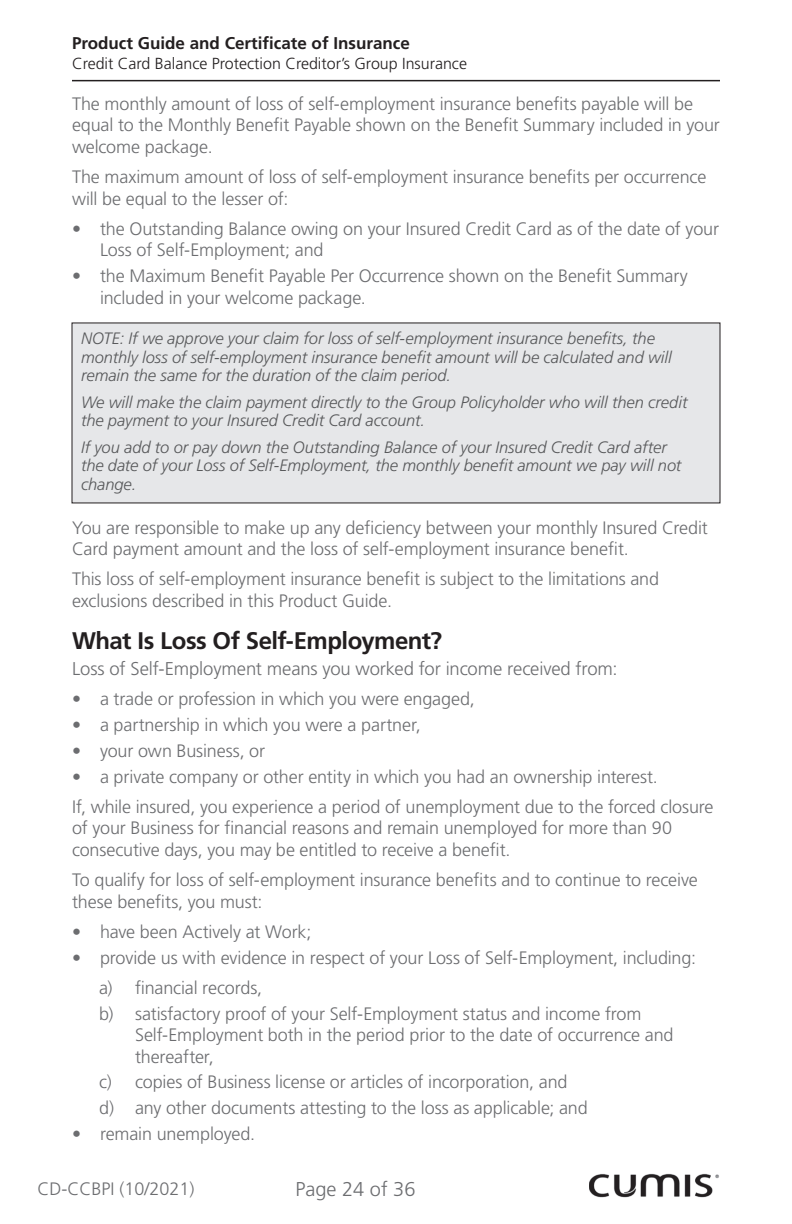
<style>
.page{position:relative;width:792px;height:1224px;background:#fff}
.page>*{position:absolute;margin:0;border:0;box-sizing:border-box;transform-origin:0 0}
.Heading{font:700 24px "Frutiger LT Std";letter-spacing:-.02em;color:#231f20}
.t1{font:300 20px "Frutiger LT Std";color:#6c6d70}
.Body{font:300 18.4px "Frutiger LT Std";letter-spacing:-.01em;color:#6c6d70}
.Body_Copy_Reduced{font:300 18px/21.6px "Frutiger LT Std";letter-spacing:-.005em;color:#6c6d70}
.t2{font:700 17px "Frutiger LT Std";color:#231f20}
.note{font:italic 300 16.4px/18.4px "Frutiger LT Std";letter-spacing:-.005em;color:#57585a}
.t3{font:300 16px "Frutiger LT Std";color:#231f20}
</style>
<div class="page">
<hr style="left:73px;top:80px;width:646px;height:1px;background:#231f20">
<img style="left:589px;top:1173px;width:130px;height:25px">
<div style="left:72px;top:323px;width:648px;height:180px;background:#e6e7e9"></div>
<p class="t2" style="left:72px;top:33px;width:339px">Product Guide and Certificate of Insurance</p>
<p class="t3" style="left:72px;top:54px;width:397px">Credit Card Balance Protection Creditor’s Group Insurance</p>
<p class="Body_Copy_Reduced" style="left:72px;top:93px;width:649px">The monthly amount of loss of self-employment insurance benefits payable will be equal to the Monthly Benefit Payable shown on the Benefit Summary included in your welcome package.</p>
<p class="Body_Copy_Reduced" style="left:72px;top:166px;width:636px">The maximum amount of loss of self-employment insurance benefits per occurrence will be equal to the lesser of:</p>
<p class="Body_Copy_Reduced" style="left:100px;top:218px;width:621px;text-indent:-28px">• the Outstanding Balance owing on your Insured Credit Card as of the date of your<br>Loss of Self-Employment; and</p>
<p class="Body_Copy_Reduced" style="left:100px;top:265px;width:589px;text-indent:-28px">• the Maximum Benefit Payable Per Occurrence shown on the Benefit Summary included in your welcome package.</p>
<p class="note" style="left:81px;top:330px;width:592px">NOTE: If we approve your claim for loss of self-employment insurance benefits, the monthly loss of self-employment insurance benefit amount will be calculated and will remain the same for the duration of the claim period.</p>
<p class="note" style="left:81px;top:393px;width:608px">We will make the claim payment directly to the Group Policyholder who will then credit the payment to your Insured Credit Card account.</p>
<p class="note" style="left:81px;top:438px;width:602px">If you add to or pay down the Outstanding Balance of your Insured Credit Card after the date of your Loss of Self-Employment, the monthly benefit amount we pay will not change.</p>
<p class="Body_Copy_Reduced" style="left:72px;top:517px;width:637px">You are responsible to make up any deficiency between your monthly Insured Credit<br>Card payment amount and the loss of self-employment insurance benefit.</p>
<p class="Body_Copy_Reduced" style="left:72px;top:569px;width:589px">This loss of self-employment insurance benefit is subject to the limitations and exclusions described in this Product Guide.</p>
<p class="Heading" style="left:72px;top:626px;width:372px">What Is Loss Of Self-Employment?</p>
<p class="Body" style="left:72px;top:658px;width:547px">Loss of Self-Employment means you worked for income received from:</p>
<p class="Body_Copy_Reduced" style="left:72px;top:689px;width:404px">• a trade or profession in which you were engaged,</p>
<p class="Body_Copy_Reduced" style="left:72px;top:714px;width:350px">• a partnership in which you were a partner,</p>
<p class="Body_Copy_Reduced" style="left:72px;top:740px;width:195px">• your own Business, or</p>
<p class="Body_Copy_Reduced" style="left:72px;top:766px;width:587px">• a private company or other entity in which you had an ownership interest.</p>
<p class="Body_Copy_Reduced" style="left:72px;top:796px;width:643px">If, while insured, you experience a period of unemployment due to the forced closure of your Business for financial reasons and remain unemployed for more than 90 consecutive days, you may be entitled to receive a benefit.</p>
<p class="Body_Copy_Reduced" style="left:72px;top:869px;width:627px">To qualify for loss of self-employment insurance benefits and to continue to receive these benefits, you must:</p>
<p class="Body_Copy_Reduced" style="left:72px;top:921px;width:241px">• have been Actively at Work;</p>
<p class="Body_Copy_Reduced" style="left:72px;top:947px;width:626px">• provide us with evidence in respect of your Loss of Self-Employment, including:</p>
<p class="Body_Copy_Reduced" style="left:99px;top:977px;width:165px">a) financial records,</p>
<p class="Body_Copy_Reduced" style="left:135px;top:1003px;width:540px;text-indent:-36px">b) satisfactory proof of your Self-Employment status and income from<br>Self-Employment both in the period prior to the date of occurrence and thereafter,</p>
<p class="Body_Copy_Reduced" style="left:99px;top:1072px;width:470px">c) copies of Business license or articles of incorporation, and</p>
<p class="Body_Copy_Reduced" style="left:99px;top:1097px;width:490px">d) any other documents attesting to the loss as applicable; and</p>
<p class="Body_Copy_Reduced" style="left:72px;top:1123px;width:185px">• remain unemployed.</p>
<p class="Body_Copy_Reduced" style="left:37px;top:1179px;width:159px">CD-CCBPI (10/2021)</p>
<p class="t1" style="left:295px;top:1178px;width:122px">Page 24 of 36</p>
</div>
